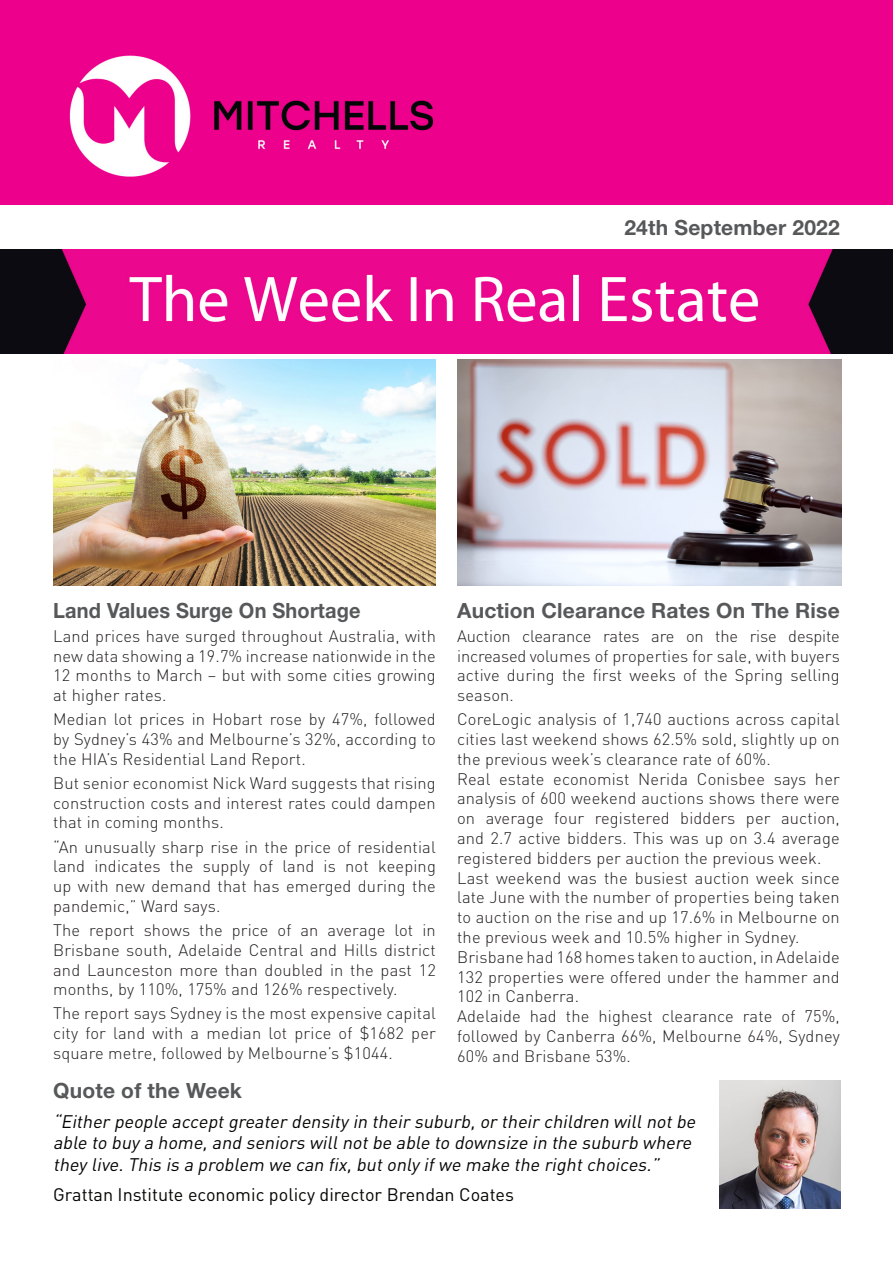
<style>
.page{position:relative;width:893px;height:1263px;background:#fff}
.page>*{position:absolute;margin:0;border:0;box-sizing:border-box;transform-origin:0 0}
.small_sub_header{font:700 21px "Helvetica Neue";letter-spacing:.01em;color:#57585a}
.small_sub_header-2{font:700 21px "Helvetica Neue";letter-spacing:.01em;color:#57585a;scale:.95 1}
.Body_Copy{font:italic 18px/21.6px "DIN Pro";color:#040503}
.Body_Copy-2{font:18px "DIN Pro";color:#040503}
.Body_Copy-3{font:300 16.5px/19.8px "DIN Pro";letter-spacing:.01em;color:#231f20;text-align:justify}
</style>
<div class="page">
<img style="left:457px;top:359px;width:385px;height:226px">
<img style="left:53px;top:359px;width:383px;height:226px">
<img style="left:719px;top:1080px;width:122px;height:129px">
<div style="left:0;top:0;width:893px;height:204px;background:#ed008c"></div>
<img style="left:69px;top:55px;width:364px;height:122px">
<img style="left:0;top:250px;width:893px;height:103px">
<p class="small_sub_header" style="left:624px;top:215px;width:217px">24th September 2022</p>
<p class="small_sub_header-2" style="left:53px;top:597px;width:325px">Land Values Surge On Shortage</p>
<p class="Body_Copy-3" style="left:53px;top:625px;width:384px">Land prices have surged throughout Australia, with new data showing a 19.7% increase nationwide in the 12 months to March – but with some cities growing at higher rates.</p>
<p class="Body_Copy-3" style="left:53px;top:709px;width:384px">Median lot prices in Hobart rose by 47%, followed by Sydney’s 43% and Melbourne’s 32%, according to the HIA’s Residential Land Report.</p>
<p class="Body_Copy-3" style="left:53px;top:772px;width:384px">But senior economist Nick Ward suggests that rising construction costs and interest rates could dampen that in coming months.</p>
<p class="Body_Copy-3" style="left:53px;top:836px;width:384px">“An unusually sharp rise in the price of residential land indicates the supply of land is not keeping up with new demand that has emerged during the pandemic,” Ward says.</p>
<p class="Body_Copy-3" style="left:53px;top:919px;width:384px">The report shows the price of an average lot in Brisbane south, Adelaide Central and Hills district and Launceston more than doubled in the past 12 months, by 110%, 175% and 126% respectively.</p>
<p class="Body_Copy-3" style="left:53px;top:1003px;width:384px">The report says Sydney is the most expensive capital city for land with a median lot price of $1682 per square metre, followed by Melbourne’s $1044.</p>
<p class="small_sub_header" style="left:457px;top:597px;width:384px">Auction Clearance Rates On The Rise</p>
<p class="Body_Copy-3" style="left:457px;top:625px;width:384px">Auction clearance rates are on the rise despite increased volumes of properties for sale, with buyers active during the first weeks of the Spring selling season.</p>
<p class="Body_Copy-3" style="left:457px;top:709px;width:384px">CoreLogic analysis of 1,740 auctions across capital cities last weekend shows 62.5% sold, slightly up on the previous week’s clearance rate of 60%.</p>
<p class="Body_Copy-3" style="left:457px;top:768px;width:384px">Real estate economist Nerida Conisbee says her analysis of 600 weekend auctions shows there were on average four registered bidders per auction, and 2.7 active bidders. This was up on 3.4 average registered bidders per auction the previous week.</p>
<p class="Body_Copy-3" style="left:457px;top:867px;width:384px">Last weekend was the busiest auction week since late June with the number of properties being taken to auction on the rise and up 17.6% in Melbourne on the previous week and 10.5% higher in Sydney.</p>
<p class="Body_Copy-3" style="left:457px;top:946px;width:384px">Brisbane had 168 homes taken to auction, in Adelaide 132 properties were offered under the hammer and 102 in Canberra.</p>
<p class="Body_Copy-3" style="left:457px;top:1006px;width:384px">Adelaide had the highest clearance rate of 75%, followed by Canberra 66%, Melbourne 64%, Sydney 60% and Brisbane 53%.</p>
<p class="small_sub_header" style="left:53px;top:1077px;width:190px">Quote of the Week</p>
<p class="Body_Copy" style="left:53px;top:1110px;width:648px">“Either people acceptgreater density in their suburb,or their children willnotbe able to buy a home,and seniors willnotbe able to downsize in the suburb where they live.This is a problem we can fix,butonly ifwe make the rightchoices.”</p>
<p class="Body_Copy-2" style="left:53px;top:1182px;width:462px">Grattan Institute economic policy director Brendan Coates</p>
</div>
